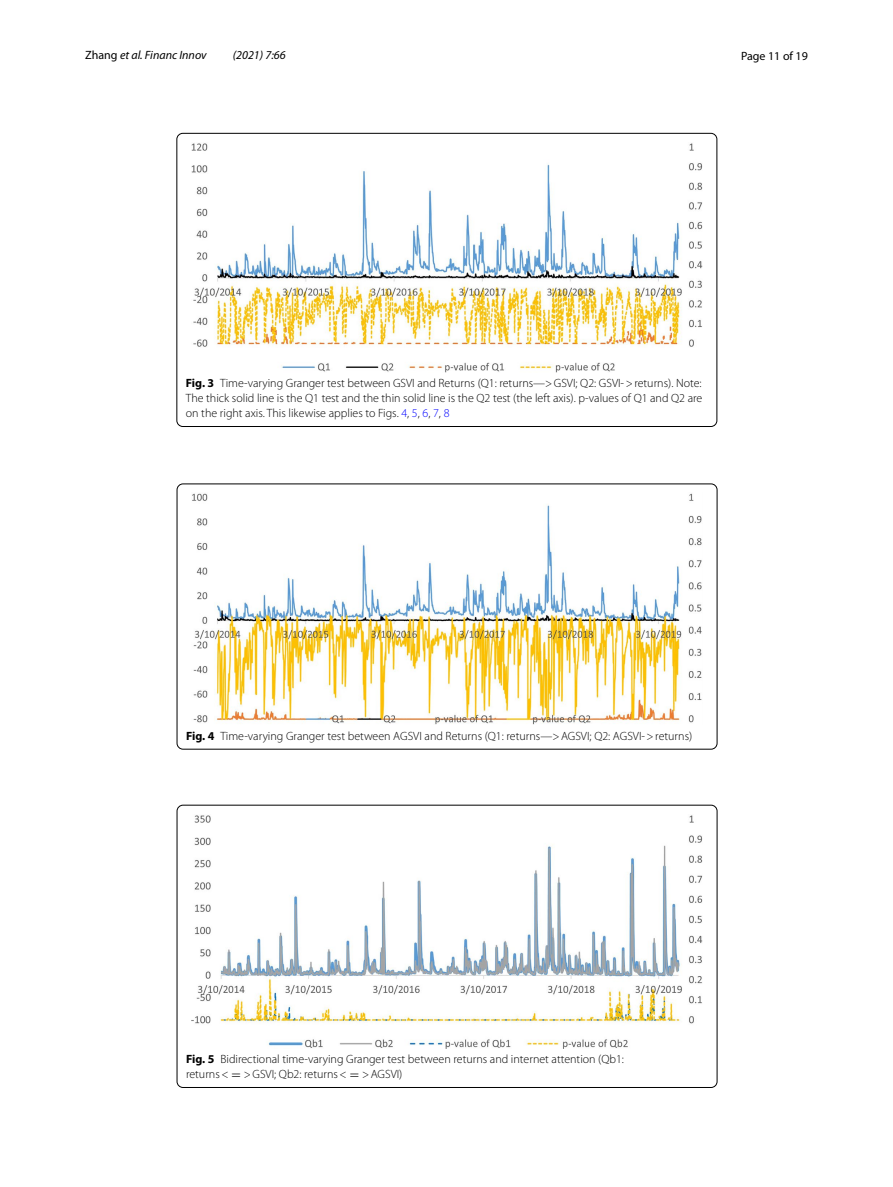
<style>
.page{position:relative;width:893px;height:1187px;background:#fff}
.page>*{position:absolute;margin:0;border:0;box-sizing:border-box;transform-origin:0 0}
.t1{font:300 12px/15px "Myriad Pro";color:#000;text-align:justify}
.t2{font:italic 12px "Myriad Pro";color:#000}
.t3{font:12px "Myriad Pro";color:#000}
.s1{font-style:normal}
.s2{font-weight:700}
.s3{color:#00f}
.s4{font-family:"MTSY";font-weight:400}
</style>
<div class="page">
<img style="left:192px;top:143px;width:510px;height:229px">
<div style="left:177px;top:133px;width:540px;height:293px;border:1px solid #000;border-radius:6px"></div>
<img style="left:192px;top:493px;width:510px;height:231px">
<div style="left:177px;top:483px;width:540px;height:266px;border:1px solid #000;border-radius:6px"></div>
<img style="left:192px;top:815px;width:510px;height:233px">
<div style="left:177px;top:805px;width:540px;height:282px;border:1px solid #000;border-radius:6px"></div>
<p class="t2" style="left:85px;top:48px;width:123px"><span class="s1">Zhang</span> et al. Financ Innov</p>
<p class="t2" style="left:233px;top:48px;width:54px">(2021) 7:66</p>
<p class="t3" style="left:741px;top:48px;width:68px">Page 11 of 19</p>
<p class="t1" style="left:186px;top:376px;width:518px"><span class="s2">Fig. 3</span> Time-varying Granger test between GSVI and Returns (Q1: returns—&gt;GSVI; Q2: GSVI-&gt;returns). Note:<br>The thick solid line is the Q1 test and the thin solid line is the Q2 test (the left axis). p-values of Q1 and Q2 are on the right axis. This likewise applies to Figs. <span class="s3">4</span>, <span class="s3">5</span>, <span class="s3">6</span>, <span class="s3">7</span>, <span class="s3">8</span></p>
<p class="t1" style="left:186px;top:728px;width:508px"><span class="s2">Fig. 4</span> Time-varying Granger test between AGSVI and Returns (Q1: returns—&gt;AGSVI; Q2: AGSVI-&gt;returns)</p>
<p class="t1" style="left:186px;top:1052px;width:439px"><span class="s2">Fig. 5</span> Bidirectional time-varying Granger test between returns and internet attention (Qb1: returns&lt; <span class="s4">=</span> &gt;GSVI; Qb2: returns&lt; <span class="s4">=</span> &gt;AGSVI)</p>
</div>
